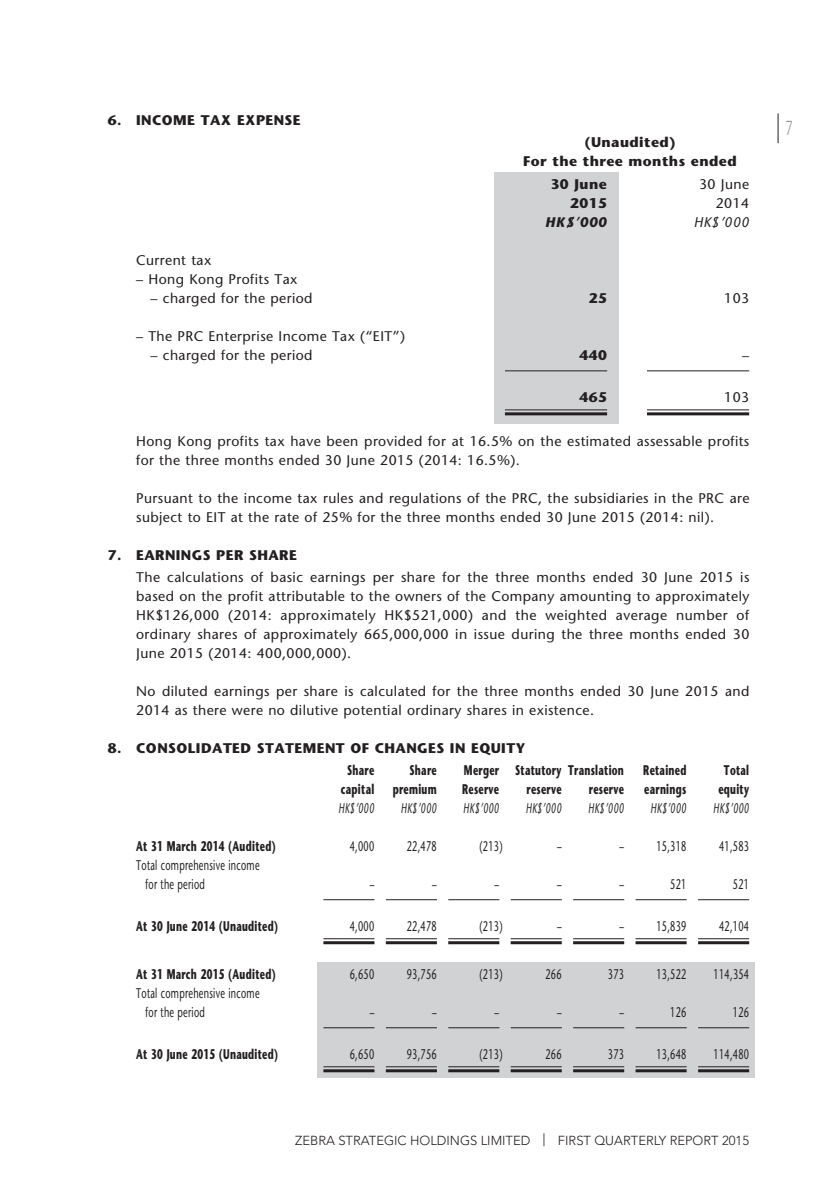
<style>
.page{position:relative;width:840px;height:1191px;background:#fff}
.page>*{position:absolute;margin:0;border:0;box-sizing:border-box;transform-origin:0 0}
.t1{font:300 20px "Avenir LT Std";color:#939598;scale:.7 1}
.t2{font:500 14px/19px "Stone Sans Std";letter-spacing:.03em;color:#231f20}
.t3{font:500 14px/19px "Stone Sans Std";letter-spacing:.03em;color:#231f20;scale:.65 1}
.t4{font:700 14px "Stone Sans Std";letter-spacing:.03em;color:#231f20;scale:.65 1}
.t5{font:700 14px/19px "Stone Sans Std";letter-spacing:.03em;color:#231f20;text-align:center}
.t6{font:italic 500 14px "Stone Sans Std";letter-spacing:.03em;color:#231f20;scale:.65 1}
.t7{font:italic 700 14px "Stone Sans Std";color:#231f20}
.t8{font:italic 500 14px "Stone Sans Std";letter-spacing:.03em;color:#231f20}
.t9{font:300 13px "Avenir LT Std";color:#231f20}
</style>
<div class="page">
<hr style="left:777px;top:113px;width:1px;height:30px;background:#231f20">
<div style="left:493px;top:172px;width:125px;height:251px;background:#d1d2d4"></div>
<hr style="left:504px;top:370px;width:102px;height:1px;background:#231f20">
<hr style="left:646px;top:370px;width:102px;height:1px;background:#231f20">
<hr style="left:504px;top:409px;width:102px;height:1px;background:#231f20">
<hr style="left:504px;top:412px;width:102px;height:3px;background:#231f20">
<hr style="left:646px;top:409px;width:102px;height:1px;background:#231f20">
<hr style="left:646px;top:412px;width:102px;height:3px;background:#231f20">
<hr style="left:323px;top:899px;width:51px;height:1px;background:#231f20">
<hr style="left:385px;top:899px;width:51px;height:1px;background:#231f20">
<hr style="left:448px;top:899px;width:51px;height:1px;background:#231f20">
<hr style="left:510px;top:899px;width:51px;height:1px;background:#231f20">
<hr style="left:573px;top:899px;width:51px;height:1px;background:#231f20">
<hr style="left:635px;top:899px;width:51px;height:1px;background:#231f20">
<hr style="left:697px;top:899px;width:51px;height:1px;background:#231f20">
<hr style="left:323px;top:938px;width:51px;height:1px;background:#231f20">
<hr style="left:323px;top:941px;width:51px;height:3px;background:#231f20">
<hr style="left:385px;top:938px;width:51px;height:1px;background:#231f20">
<hr style="left:385px;top:941px;width:51px;height:3px;background:#231f20">
<hr style="left:448px;top:938px;width:51px;height:1px;background:#231f20">
<hr style="left:448px;top:941px;width:51px;height:3px;background:#231f20">
<hr style="left:510px;top:938px;width:51px;height:1px;background:#231f20">
<hr style="left:510px;top:941px;width:51px;height:3px;background:#231f20">
<hr style="left:572px;top:938px;width:52px;height:1px;background:#231f20">
<hr style="left:572px;top:941px;width:52px;height:3px;background:#231f20">
<hr style="left:635px;top:938px;width:51px;height:1px;background:#231f20">
<hr style="left:635px;top:941px;width:51px;height:3px;background:#231f20">
<hr style="left:697px;top:938px;width:51px;height:1px;background:#231f20">
<hr style="left:697px;top:941px;width:51px;height:3px;background:#231f20">
<div style="left:317px;top:962px;width:437px;height:116px;background:#d1d2d4"></div>
<hr style="left:323px;top:1027px;width:51px;height:1px;background:#231f20">
<hr style="left:385px;top:1027px;width:51px;height:1px;background:#231f20">
<hr style="left:448px;top:1027px;width:51px;height:1px;background:#231f20">
<hr style="left:510px;top:1027px;width:51px;height:1px;background:#231f20">
<hr style="left:573px;top:1027px;width:51px;height:1px;background:#231f20">
<hr style="left:635px;top:1027px;width:51px;height:1px;background:#231f20">
<hr style="left:697px;top:1027px;width:51px;height:1px;background:#231f20">
<hr style="left:323px;top:1066px;width:51px;height:1px;background:#231f20">
<hr style="left:323px;top:1069px;width:51px;height:3px;background:#231f20">
<hr style="left:385px;top:1066px;width:51px;height:1px;background:#231f20">
<hr style="left:385px;top:1069px;width:51px;height:3px;background:#231f20">
<hr style="left:448px;top:1066px;width:51px;height:1px;background:#231f20">
<hr style="left:448px;top:1069px;width:51px;height:3px;background:#231f20">
<hr style="left:510px;top:1066px;width:51px;height:1px;background:#231f20">
<hr style="left:510px;top:1069px;width:51px;height:3px;background:#231f20">
<hr style="left:572px;top:1066px;width:52px;height:1px;background:#231f20">
<hr style="left:572px;top:1069px;width:52px;height:3px;background:#231f20">
<hr style="left:635px;top:1066px;width:51px;height:1px;background:#231f20">
<hr style="left:635px;top:1069px;width:51px;height:3px;background:#231f20">
<hr style="left:697px;top:1066px;width:51px;height:1px;background:#231f20">
<hr style="left:697px;top:1069px;width:51px;height:3px;background:#231f20">
<p class="t5" style="left:108px;top:111px;width:194px">6. INCOME TAX EXPENSE</p>
<p class="t5" style="left:523px;top:132px;width:215px">(Unaudited)<br>For the three months ended</p>
<p class="t5" style="left:550px;top:174px;width:58px">30 June</p>
<p class="t2" style="left:698px;top:174px;width:52px">30 June</p>
<p class="t5" style="left:570px;top:193px;width:38px">2015</p>
<p class="t2" style="left:715px;top:193px;width:35px">2014</p>
<p class="t7" style="left:545px;top:214px;width:63px">HK$’000</p>
<p class="t8" style="left:693px;top:214px;width:57px">HK$’000</p>
<p class="t2" style="left:136px;top:250px;width:76px">Current tax</p>
<p class="t2" style="left:136px;top:269px;width:163px">– Hong Kong Profits Tax</p>
<p class="t2" style="left:150px;top:288px;width:163px">– charged for the period</p>
<p class="t5" style="left:588px;top:288px;width:20px">25</p>
<p class="t2" style="left:723px;top:288px;width:26px">103</p>
<p class="t2" style="left:136px;top:326px;width:270px">– The PRC Enterprise Income Tax (“EIT”)</p>
<p class="t2" style="left:150px;top:345px;width:163px">– charged for the period</p>
<p class="t5" style="left:579px;top:345px;width:29px">440</p>
<p class="t2" style="left:741px;top:345px;width:8px">–</p>
<p class="t5" style="left:579px;top:387px;width:29px">465</p>
<p class="t2" style="left:723px;top:387px;width:26px">103</p>
<p class="t2" style="left:136px;top:431px;width:614px">Hong Kong profits tax have been provided for at 16.5% on the estimated assessable profits for the three months ended 30 June 2015 (2014: 16.5%).</p>
<p class="t2" style="left:136px;top:488px;width:614px">Pursuant to the income tax rules and regulations of the PRC, the subsidiaries in the PRC are subject to EIT at the rate of 25% for the three months ended 30 June 2015 (2014: nil).</p>
<p class="t5" style="left:108px;top:545px;width:190px">7. EARNINGS PER SHARE</p>
<p class="t2" style="left:136px;top:567px;width:614px;text-align:justify">The calculations of basic earnings per share for the three months ended 30 June 2015 is based on the profit attributable to the owners of the Company amounting to approximately HK$126,000 (2014: approximately HK$521,000) and the weighted average number of ordinary shares of approximately 665,000,000 in issue during the three months ended 30<br>June 2015 (2014: 400,000,000).</p>
<p class="t2" style="left:136px;top:681px;width:614px">No diluted earnings per share is calculated for the three months ended 30 June 2015 and<br>2014 as there were no dilutive potential ordinary shares in existence.</p>
<p class="t5" style="left:347px;top:737px;width:179px;line-height:21.8px;text-align:left;text-indent:-239px">8. CONSOLIDATED STATEMENT OF CHANGES IN EQUITY<br>Share</p>
<p class="t4" style="left:409px;top:761px;width:43px">Share</p>
<p class="t4" style="left:463px;top:761px;width:247px">Merger Statutory Translation</p>
<p class="t4" style="left:643px;top:761px;width:68px">Retained</p>
<p class="t4" style="left:723px;top:761px;width:40px">Total</p>
<p class="t4" style="left:341px;top:780px;width:53px">capital</p>
<p class="t4" style="left:392px;top:780px;width:69px">premium</p>
<p class="t4" style="left:462px;top:780px;width:58px">Reserve</p>
<p class="t4" style="left:526px;top:780px;width:55px">reserve</p>
<p class="t4" style="left:588px;top:780px;width:55px">reserve</p>
<p class="t4" style="left:644px;top:780px;width:66px">earnings</p>
<p class="t4" style="left:718px;top:780px;width:49px">equity</p>
<p class="t6" style="left:338px;top:799px;width:57px">HK$’000</p>
<p class="t6" style="left:400px;top:799px;width:57px">HK$’000</p>
<p class="t6" style="left:463px;top:799px;width:57px">HK$’000</p>
<p class="t6" style="left:525px;top:799px;width:57px">HK$’000</p>
<p class="t6" style="left:587px;top:799px;width:57px">HK$’000</p>
<p class="t6" style="left:650px;top:799px;width:57px">HK$’000</p>
<p class="t6" style="left:712px;top:799px;width:57px">HK$’000</p>
<p class="t4" style="left:136px;top:837px;width:216px">At 31 March 2014 (Audited)</p>
<p class="t3" style="left:349px;top:836px;width:39px">4,000</p>
<p class="t3" style="left:406px;top:836px;width:48px">22,478</p>
<p class="t3" style="left:479px;top:836px;width:37px">(213)</p>
<p class="t3" style="left:556px;top:836px;width:8px">–</p>
<p class="t3" style="left:619px;top:836px;width:104px">– 15,318</p>
<p class="t3" style="left:718px;top:836px;width:48px">41,583</p>
<p class="t3" style="left:145px;top:855px;width:177px;text-indent:-9px">Total comprehensive income for the period</p>
<p class="t3" style="left:369px;top:874px;width:8px">–</p>
<p class="t3" style="left:432px;top:874px;width:8px">–</p>
<p class="t3" style="left:494px;top:874px;width:8px">–</p>
<p class="t3" style="left:556px;top:874px;width:8px">–</p>
<p class="t3" style="left:619px;top:874px;width:8px">–</p>
<p class="t3" style="left:670px;top:874px;width:26px">521</p>
<p class="t3" style="left:732px;top:874px;width:26px">521</p>
<p class="t4" style="left:136px;top:917px;width:220px">At 30 June 2014 (Unaudited)</p>
<p class="t3" style="left:349px;top:916px;width:39px">4,000</p>
<p class="t3" style="left:406px;top:916px;width:48px">22,478</p>
<p class="t3" style="left:479px;top:916px;width:37px">(213)</p>
<p class="t3" style="left:556px;top:916px;width:8px">–</p>
<p class="t3" style="left:619px;top:916px;width:104px">– 15,839</p>
<p class="t3" style="left:718px;top:916px;width:48px">42,104</p>
<p class="t4" style="left:136px;top:965px;width:216px">At 31 March 2015 (Audited)</p>
<p class="t3" style="left:349px;top:964px;width:39px">6,650</p>
<p class="t3" style="left:406px;top:964px;width:48px">93,756</p>
<p class="t3" style="left:479px;top:964px;width:37px">(213)</p>
<p class="t3" style="left:545px;top:964px;width:26px">266</p>
<p class="t3" style="left:607px;top:964px;width:26px">373</p>
<p class="t3" style="left:656px;top:964px;width:48px">13,522</p>
<p class="t3" style="left:713px;top:964px;width:56px">114,354</p>
<p class="t3" style="left:145px;top:983px;width:177px;text-indent:-9px">Total comprehensive income for the period</p>
<p class="t3" style="left:369px;top:1002px;width:9px">–</p>
<p class="t3" style="left:432px;top:1002px;width:8px">–</p>
<p class="t3" style="left:494px;top:1002px;width:8px">–</p>
<p class="t3" style="left:556px;top:1002px;width:8px">–</p>
<p class="t3" style="left:619px;top:1002px;width:8px">–</p>
<p class="t3" style="left:670px;top:1002px;width:26px">126</p>
<p class="t3" style="left:732px;top:1002px;width:26px">126</p>
<p class="t4" style="left:136px;top:1045px;width:220px">At 30 June 2015 (Unaudited)</p>
<p class="t3" style="left:349px;top:1044px;width:39px">6,650</p>
<p class="t3" style="left:406px;top:1044px;width:48px">93,756</p>
<p class="t3" style="left:479px;top:1044px;width:37px">(213)</p>
<p class="t3" style="left:545px;top:1044px;width:26px">266</p>
<p class="t3" style="left:607px;top:1044px;width:26px">373</p>
<p class="t3" style="left:656px;top:1044px;width:48px">13,648</p>
<p class="t3" style="left:713px;top:1044px;width:56px">114,480</p>
<p class="t9" style="left:295px;top:1133px;width:455px">ZEBRA STRATEGIC HOLDINGS LIMITED <sup>|</sup> FIRST QUARTERLY REPORT 2015</p>
<h1 class="t1" style="left:785px;top:116px;width:12px">7</h1>
</div>
